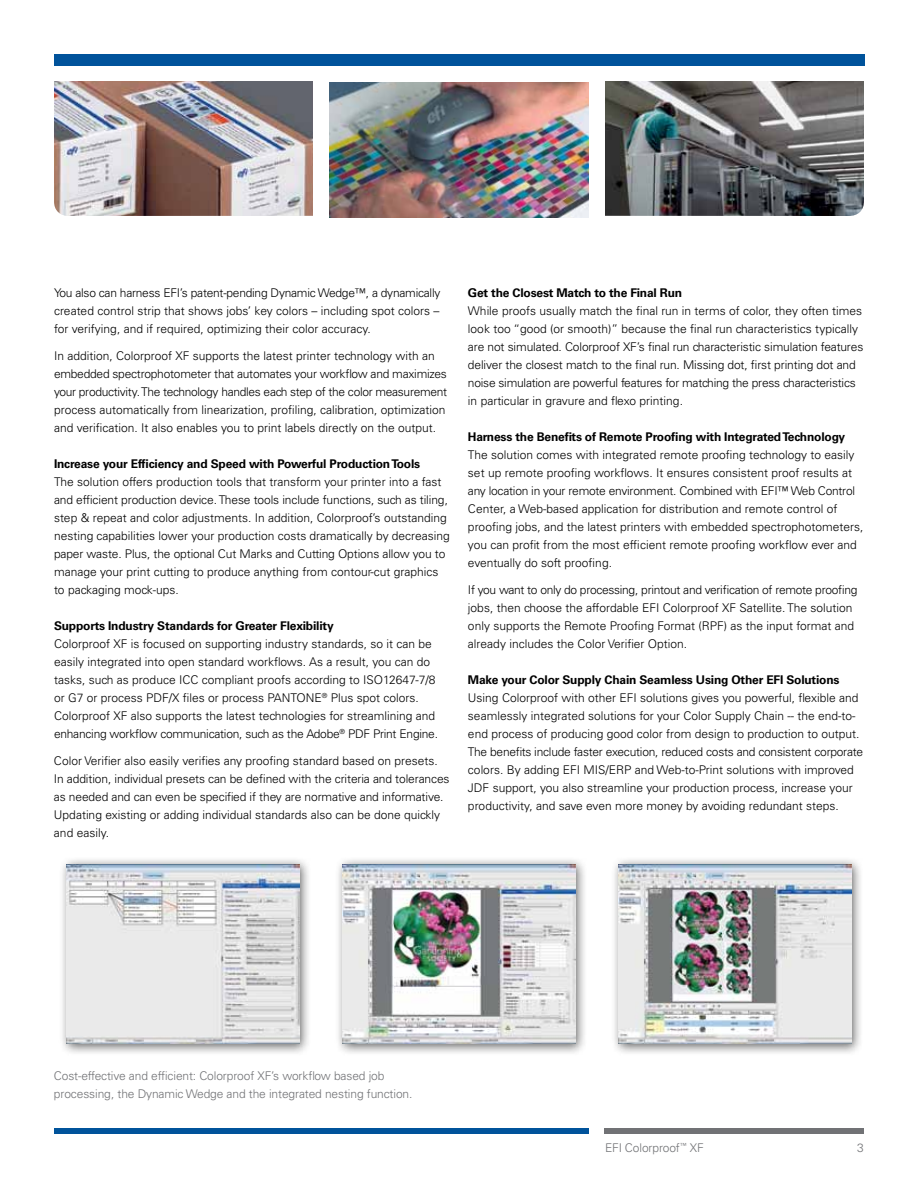
<style>
.page{position:relative;width:918px;height:1188px;background:#fff}
.page>*{position:absolute;margin:0;border:0;box-sizing:border-box;transform-origin:0 0}
.t1{font:300 12px/18px "Univers LT Std";color:#000}
.t2{font:700 12px "Univers LT Std";letter-spacing:-.015em;color:#000}
.t3{font:300 12px/18px "Univers LT Std";letter-spacing:-.01em;color:#717275}
</style>
<div class="page">
<div style="left:605px;top:1128px;width:259px;height:6px;background:#717275"></div>
<div style="left:54px;top:1128px;width:534px;height:6px;background:#00539b"></div>
<div style="left:54px;top:54px;width:810px;height:12px;background:#00539b"></div>
<img style="left:330px;top:82px;width:259px;height:135px">
<img style="left:54px;top:81px;width:259px;height:135px">
<img style="left:605px;top:81px;width:259px;height:135px">
<div style="left:58px;top:855px;width:253px;height:201px;background:#000;opacity:.6"></div>
<img style="left:67px;top:864px;width:232px;height:180px">
<div style="left:334px;top:855px;width:253px;height:201px;background:#000;opacity:.6"></div>
<img style="left:343px;top:864px;width:232px;height:180px">
<div style="left:610px;top:855px;width:253px;height:201px;background:#000;opacity:.6"></div>
<img style="left:619px;top:864px;width:232px;height:180px">
<p class="t1" style="left:54px;top:284px;width:388px;text-align:justify">You also can harness EFI’s patent-pending Dynamic Wedge™, a dynamically created control strip that shows jobs’ key colors – including spot colors – for verifying, and if required, optimizing their color accuracy.</p>
<p class="t1" style="left:54px;top:347px;width:395px">In addition, Colorproof XF supports the latest printer technology with an embedded spectrophotometer that automates your workflow and maximizes your productivity. The technology handles each step of the color measurement process automatically from linearization, profiling, calibration, optimization and verification. It also enables you to print labels directly on the output.</p>
<p class="t2" style="left:54px;top:459px;width:368px">Increase your Efficiency and Speed with Powerful Production Tools</p>
<p class="t1" style="left:54px;top:473px;width:397px">The solution offers production tools that transform your printer into a fast and efficient production device. These tools include functions, such as tiling, step &amp; repeat and color adjustments. In addition, Colorproof’s outstanding nesting capabilities lower your production costs dramatically by decreasing paper waste. Plus, the optional Cut Marks and Cutting Options allow you to manage your print cutting to produce anything from contour-cut graphics to packaging mock-ups.</p>
<p class="t2" style="left:54px;top:621px;width:281px">Supports Industry Standards for Greater Flexibility</p>
<p class="t1" style="left:54px;top:635px;width:386px">Colorproof XF is focused on supporting industry standards, so it can be easily integrated into open standard workflows. As a result, you can do tasks, such as produce ICC compliant proofs according to ISO12647-7/8 or G7 or process PDF/X files or process PANTONE<sup>®</sup> Plus spot colors.<br>Colorproof XF also supports the latest technologies for streamlining and enhancing workflow communication, such as the Adobe<sup>®</sup> PDF Print Engine.</p>
<p class="t1" style="left:54px;top:752px;width:397px">Color Verifier also easily verifies any proofing standard based on presets.<br>In addition, individual presets can be defined with the criteria and tolerances as needed and can even be specified if they are normative and informative.<br>Updating existing or adding individual standards also can be done quickly and easily.</p>
<p class="t2" style="left:468px;top:288px;width:216px">Get the Closest Match to the Final Run</p>
<p class="t1" style="left:468px;top:302px;width:397px">While proofs usually match the final run in terms of color, they often times look too “good (or smooth)” because the final run characteristics typically are not simulated. Colorproof XF’s final run characteristic simulation features deliver the closest match to the final run. Missing dot, first printing dot and noise simulation are powerful features for matching the press characteristics in particular in gravure and flexo printing.</p>
<p class="t2" style="left:468px;top:432px;width:379px">Harness the Benefits of Remote Proofing with Integrated Technology</p>
<p class="t1" style="left:468px;top:446px;width:397px">The solution comes with integrated remote proofing technology to easily set up remote proofing workflows. It ensures consistent proof results at any location in your remote environment. Combined with EFI™ Web Control Center, a Web-based application for distribution and remote control of proofing jobs, and the latest printers with embedded spectrophotometers, you can profit from the most efficient remote proofing workflow ever and eventually do soft proofing.</p>
<p class="t1" style="left:468px;top:581px;width:391px">If you want to only do processing, printout and verification of remote proofing jobs, then choose the affordable EFI Colorproof XF Satellite. The solution only supports the Remote Proofing Format (RPF) as the input format and already includes the Color Verifier Option.</p>
<p class="t2" style="left:468px;top:675px;width:373px">Make your Color Supply Chain Seamless Using Other EFI Solutions</p>
<p class="t1" style="left:468px;top:689px;width:397px">Using Colorproof with other EFI solutions gives you powerful, flexible and seamlessly integrated solutions for your Color Supply Chain -- the end-to&shy;end process of producing good color from design to production to output.<br>The benefits include faster execution, reduced costs and consistent corporate colors. By adding EFI MIS/ERP and Web-to-Print solutions with improved JDF support, you also streamline your production process, increase your productivity, and save even more money by avoiding redundant steps.</p>
<p class="t3" style="left:54px;top:1068px;width:360px">Cost-effective and efficient: Colorproof XF’s workflow based job processing, the Dynamic Wedge and the integrated nesting function.</p>
<p class="t3" style="left:605px;top:1140px;width:100px">EFI Colorproof<sup>™</sup> XF</p>
<p class="t3" style="left:857px;top:1140px;width:8px">3</p>
</div>
